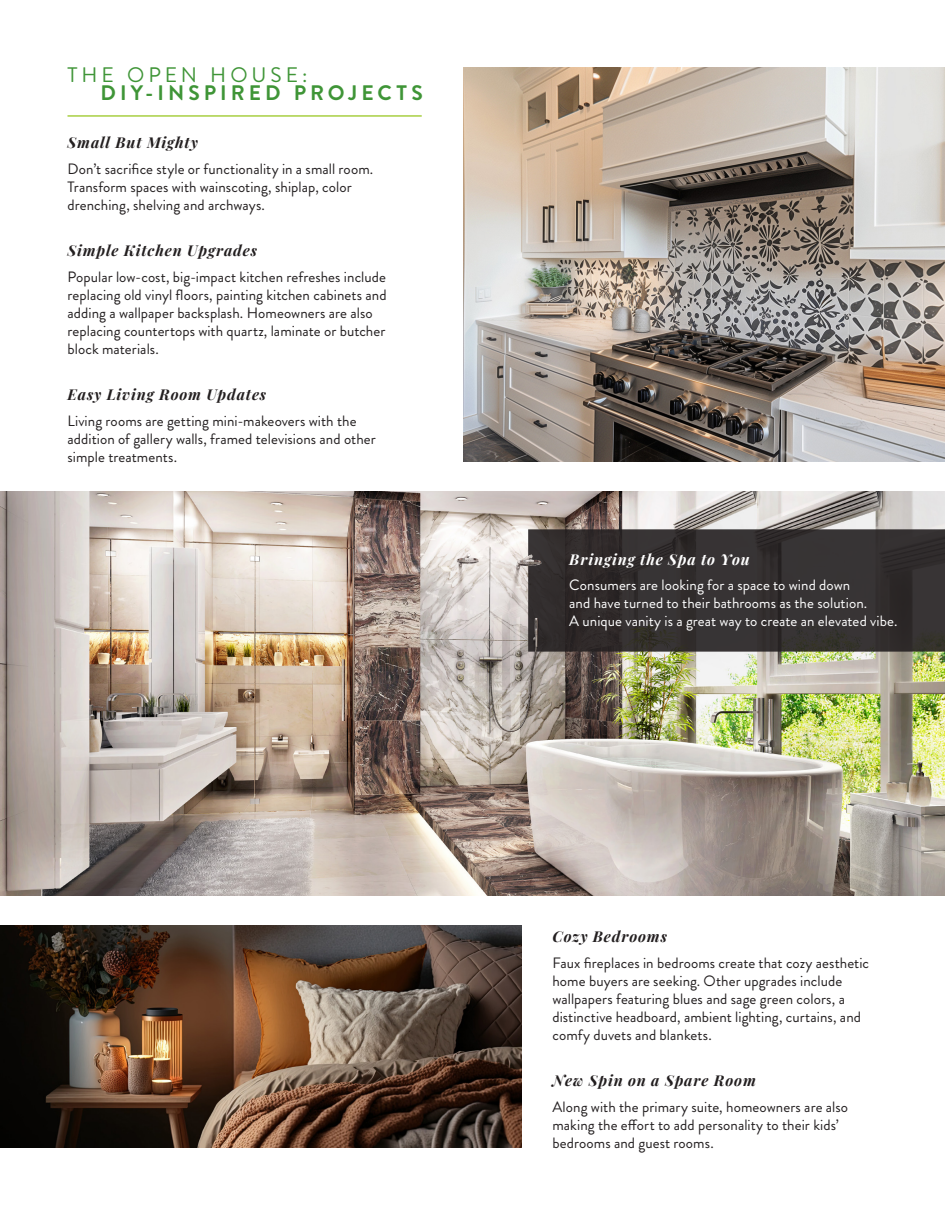
<style>
.page{position:relative;width:945px;height:1215px;background:#fff}
.page>*{position:absolute;margin:0;border:0;box-sizing:border-box;transform-origin:0 0}
.t1{font:700 21px "Brandon Grotesque";letter-spacing:.19em;color:#3f9537}
.t2{font:21px "Brandon Grotesque";letter-spacing:.19em;color:#3f9537}
.t3{font:15px/18px "Brandon Grotesque";letter-spacing:.005em;color:#231f20}
.t4{font:15px/18px "Brandon Grotesque";letter-spacing:.005em;color:#fff}
.t5{font:italic 700 15px "Playfair Display";letter-spacing:.06em;color:#231f20}
.t6{font:italic 700 15px "Playfair Display";letter-spacing:.06em;color:#fff}
</style>
<div class="page">
<img style="left:0;top:492px;width:945px;height:404px">
<svg style="left:528px;top:529px;width:417px;height:123px;background:#343030"></svg>
<hr style="left:68px;top:115px;width:354px;height:2px;background:#a8cf42">
<img style="left:464px;top:68px;width:481px;height:394px">
<img style="left:0;top:926px;width:521px;height:222px">
<img style="left:504px;top:550px;width:47px;height:28px">
<img style="left:500px;top:606px;width:70px;height:126px">
<p class="t2" style="left:68px;top:61px;width:242px">THE OPEN HOUSE:</p>
<p class="t1" style="left:100px;top:78px;width:324px">DIY-INSPIRED PROJECTS</p>
<p class="t5" style="left:68px;top:130px;width:132px">Small But Mighty</p>
<p class="t3" style="left:68px;top:160px;width:307px">Don’t sacrifice style or functionality in a small room.<br>Transform spaces with wainscoting, shiplap, color drenching, shelving and archways.</p>
<p class="t5" style="left:68px;top:238px;width:191px">Simple Kitchen Upgrades</p>
<p class="t3" style="left:68px;top:268px;width:321px">Popular low-cost, big-impact kitchen refreshes include replacing old vinyl floors, painting kitchen cabinets and adding a wallpaper backsplash. Homeowners are also replacing countertops with quartz, laminate or butcher block materials.</p>
<p class="t5" style="left:68px;top:382px;width:200px">Easy Living Room Updates</p>
<p class="t3" style="left:68px;top:412px;width:310px">Living rooms are getting mini-makeovers with the addition of gallery walls, framed televisions and other simple treatments.</p>
<p class="t6" style="left:569px;top:547px;width:182px">Bringing the Spa to You</p>
<p class="t4" style="left:569px;top:577px;width:283px">Consumers are looking for a space to wind down</p>
<p class="t4" style="left:569px;top:595px;width:330px">and have turned to their bathrooms as the solution.<br>A unique vanity is a great way to create an elevated vibe.</p>
<p class="t5" style="left:552px;top:924px;width:116px">Cozy Bedrooms</p>
<p class="t3" style="left:552px;top:954px;width:318px">Faux fireplaces in bedrooms create that cozy aesthetic home buyers are seeking. Other upgrades include wallpapers featuring blues and sage green colors, a distinctive headboard, ambient lighting, curtains, and comfy duvets and blankets.</p>
<p class="t5" style="left:552px;top:1068px;width:205px">New Spin on a Spare Room</p>
<p class="t3" style="left:552px;top:1098px;width:297px">Along with the primary suite, homeowners are also making the effort to add personality to their kids’ bedrooms and guest rooms.</p>
</div>
